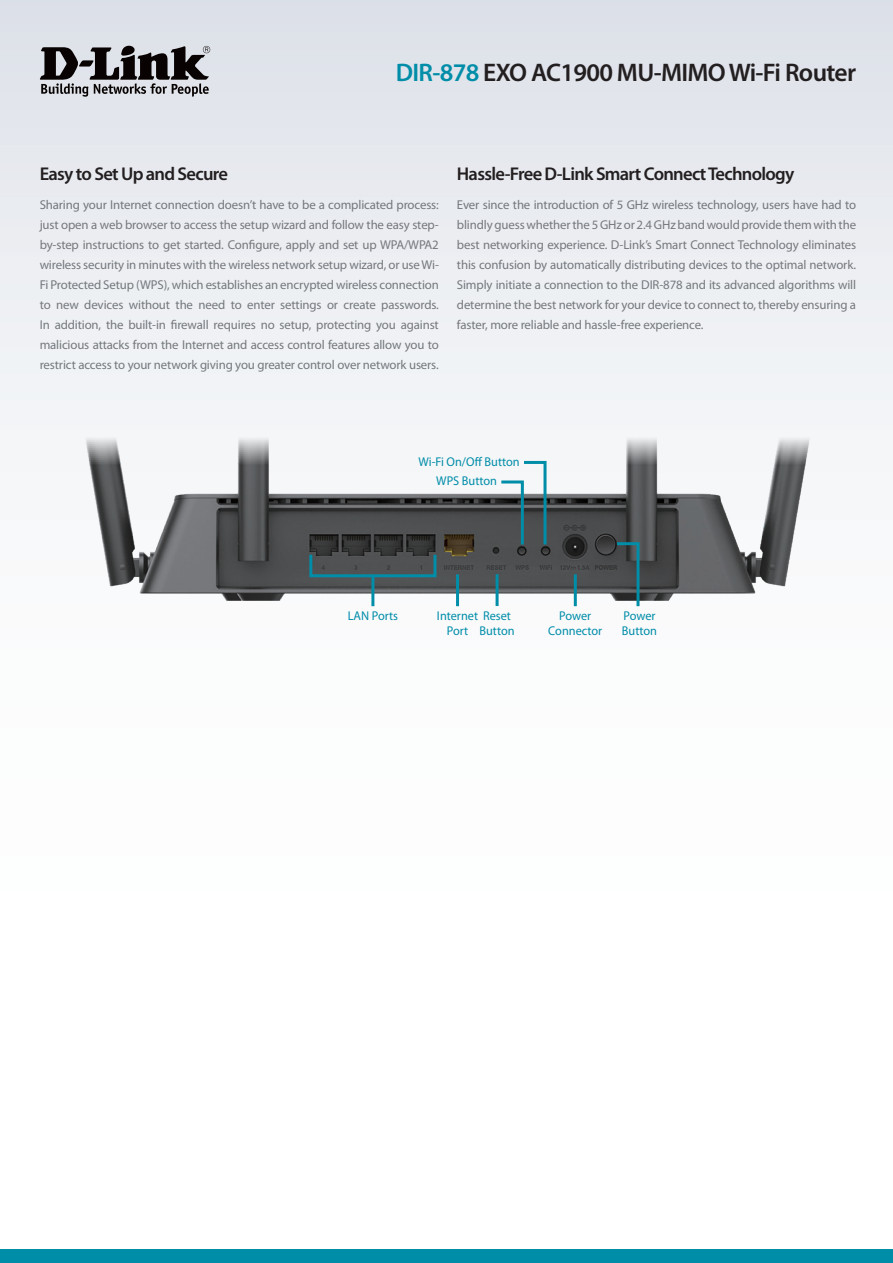
<style>
.page{position:relative;width:893px;height:1263px;background:#fff}
.page>*{position:absolute;margin:0;border:0;box-sizing:border-box;transform-origin:0 0}
.Product_Name__Conten{font:600 25.5px "Myriad Pro";letter-spacing:-.025em;color:#231f20}
.Description_Topic{font:600 18.6px "Myriad Pro";letter-spacing:-.04em;color:#231f20}
.Description_Text{font:12.9px/20px "Myriad Pro";letter-spacing:-.01em;color:#74787d;text-align:justify}
.t1{font:12.75px/15.3px "Myriad Pro";color:#008da8}
.s1{color:#008da8}
</style>
<div class="page">
<div style="left:0;top:0;width:893px;height:1084px;background:linear-gradient(to bottom,#e3e6ec,#fff)"></div>
<div style="left:0;top:1249px;width:893px;height:14px;background:#008da8"></div>
<svg style="left:40px;top:46px;width:170px;height:51px;background:#807f83"></svg>
<img style="left:40px;top:429px;width:815px;height:172px">
<hr style="left:456px;top:574px;width:3px;height:32px;background:#008da8">
<div style="left:309px;top:553px;width:127px;height:24px;border:3px solid #008da8"></div>
<hr style="left:371px;top:576px;width:3px;height:30px;background:#008da8">
<svg style="left:614px;top:541px;width:27px;height:68px;background:#4f6368"></svg>
<svg style="left:498px;top:459px;width:50px;height:88px"></svg>
<hr style="left:496px;top:574px;width:3px;height:32px;background:#008da8">
<hr style="left:574px;top:574px;width:3px;height:32px;background:#008da8">
<p class="Product_Name__Conten" style="left:396px;top:56px;width:462px"><span class="s1">DIR-878</span> EXO AC1900 MU-MIMO Wi-Fi Router</p>
<p class="Description_Topic" style="left:40px;top:162px;width:190px">Easy to Set Up and Secure</p>
<p class="Description_Text" style="left:40px;top:195px;width:401px">Sharing your Internet connection doesn’t have to be a complicated process: just open a web browser to access the setup wizard and follow the easy step&shy;by-step instructions to get started. Configure, apply and set up WPA/WPA2 wireless security in minutes with the wireless network setup wizard, or use Wi-Fi Protected Setup (WPS), which establishes an encrypted wireless connection to new devices without the need to enter settings or create passwords.<br>In addition, the built-in firewall requires no setup, protecting you against malicious attacks from the Internet and access control features allow you to restrict access to your network giving you greater control over network users.</p>
<p class="Description_Topic" style="left:457px;top:162px;width:339px">Hassle-Free D-Link Smart Connect Technology</p>
<p class="Description_Text" style="left:457px;top:195px;width:401px">Ever since the introduction of 5 GHz wireless technology, users have had to blindly guess whether the 5 GHz or 2.4 GHz band would provide them with the best networking experience. D-Link’s Smart Connect Technology eliminates this confusion by automatically distributing devices to the optimal network.<br>Simply initiate a connection to the DIR-878 and its advanced algorithms will determine the best network for your device to connect to, thereby ensuring a faster, more reliable and hassle-free experience.</p>
<p class="t1" style="left:419px;top:454px;width:103px">Wi-Fi On/Off Button</p>
<p class="t1" style="left:436px;top:473px;width:62px">WPS Button</p>
<p class="t1" style="left:348px;top:608px;width:52px">LAN Ports</p>
<p class="t1" style="left:447px;top:608px;width:66px;text-indent:-10px">Internet Reset<br>Port</p>
<p class="t1" style="left:479px;top:623px;width:37px">Button</p>
<p class="t1" style="left:548px;top:608px;width:56px;text-align:center">Power<br>Connector</p>
<p class="t1" style="left:622px;top:608px;width:37px">Power<br>Button</p>
</div>
